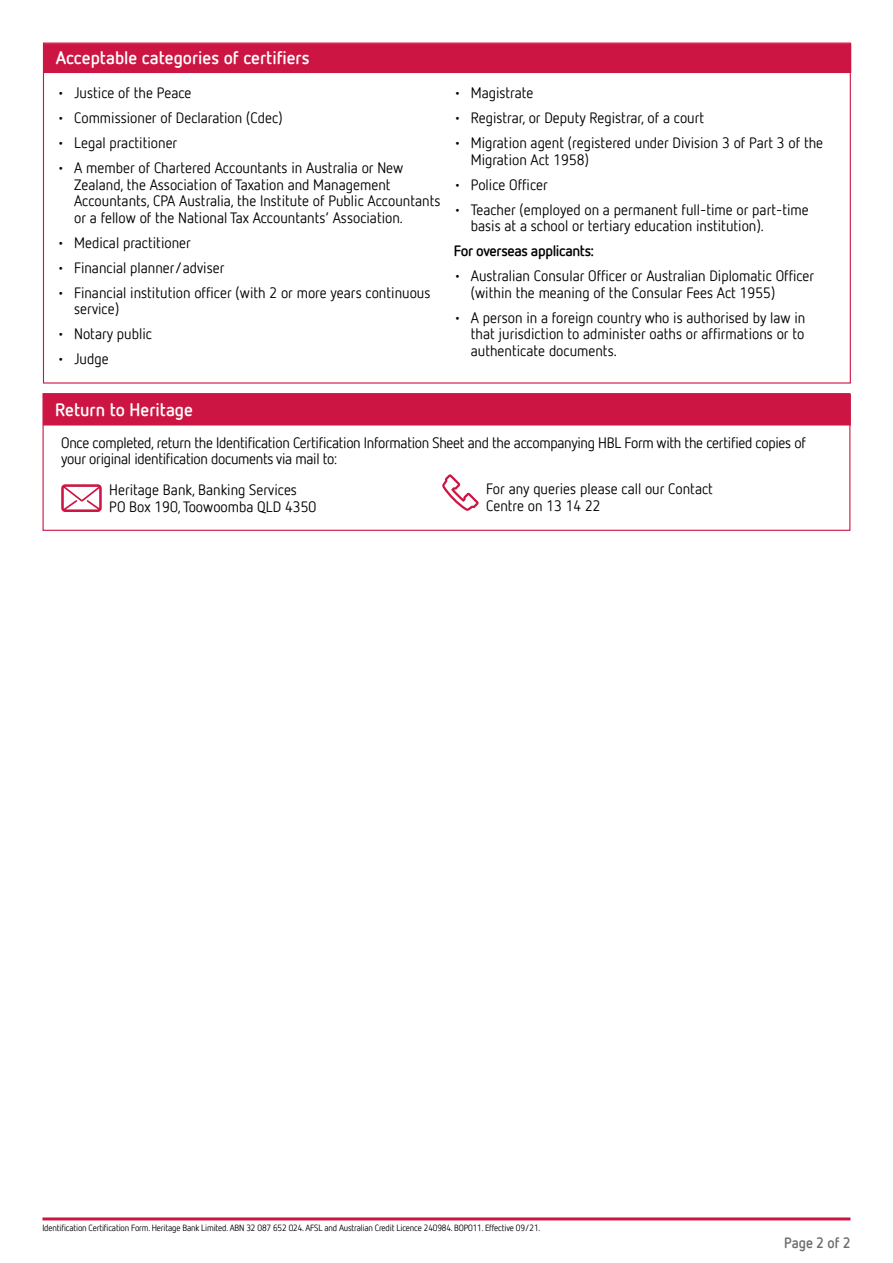
<style>
.page{position:relative;width:893px;height:1263px;background:#fff}
.page>*{position:absolute;margin:0;border:0;box-sizing:border-box;transform-origin:0 0}
.t1{font:700 18px "Netto Offc";color:#fff}
.t2{font:15px/16.5px "Netto Offc";color:#000}
.t3{font:15px/16.5px "Netto Offc";letter-spacing:-.02em;color:#000}
.t4{font:700 15px "Netto Offc";letter-spacing:-.025em;color:#000}
.t5{font:700 15px "Netto Offc";color:#6d6e71;scale:.95 1}
.t6{font:9px "Netto Offc";letter-spacing:-.02em;color:#000}
</style>
<div class="page">
<hr style="left:43px;top:1217px;width:807px;height:3px;background:#cd1543">
<div style="left:43px;top:393px;width:807px;height:138px;border:1px solid #cd1543"></div>
<div style="left:43px;top:394px;width:808px;height:31px;background:#cd1543"></div>
<svg style="left:61px;top:484px;width:41px;height:28px"></svg>
<svg style="left:442px;top:474px;width:37px;height:37px"></svg>
<div style="left:43px;top:43px;width:808px;height:30px;background:#cd1543;border:2px solid #cd1543"></div>
<p class="t1" style="left:56px;top:46px;width:255px">Acceptable categories of certifiers</p>
<p class="t2" style="left:57px;top:84px;width:136px">• Justice of the Peace</p>
<p class="t2" style="left:57px;top:109px;width:227px">• Commissioner of Declaration (Cdec)</p>
<p class="t2" style="left:57px;top:134px;width:122px">• Legal practitioner</p>
<p class="t2" style="left:74px;top:159px;width:368px;text-indent:-17px">• A member of Chartered Accountants in Australia or New Zealand, the Association of Taxation and Management Accountants, CPA Australia, the Institute of Public Accountants or a fellow of the National Tax Accountants’ Association.</p>
<p class="t2" style="left:57px;top:234px;width:135px">• Medical practitioner</p>
<p class="t2" style="left:57px;top:259px;width:169px">• Financial planner/adviser</p>
<p class="t2" style="left:74px;top:284px;width:358px;text-indent:-17px">• Financial institution officer (with 2 or more years continuous service)</p>
<p class="t2" style="left:57px;top:325px;width:96px">• Notary public</p>
<p class="t2" style="left:57px;top:350px;width:53px">• Judge</p>
<p class="t1" style="left:55px;top:398px;width:139px">Return to Heritage</p>
<p class="t2" style="left:454px;top:84px;width:81px">• Magistrate</p>
<p class="t2" style="left:454px;top:109px;width:252px">• Registrar, or Deputy Registrar, of a court</p>
<p class="t2" style="left:471px;top:134px;width:354px;text-indent:-17px">• Migration agent (registered under Division 3 of Part 3 of the<br>Migration Act 1958)</p>
<p class="t2" style="left:454px;top:176px;width:96px">• Police Officer</p>
<p class="t2" style="left:471px;top:201px;width:339px;text-indent:-17px">• Teacher (employed on a permanent full-time or part-time basis at a school or tertiary education institution).</p>
<p class="t4" style="left:454px;top:241px;width:141px">For overseas applicants:</p>
<p class="t2" style="left:471px;top:267px;width:345px;text-indent:-17px">• Australian Consular Officer or Australian Diplomatic Officer (within the meaning of the Consular Fees Act 1955)</p>
<p class="t2" style="left:471px;top:309px;width:336px;text-align:justify;text-indent:-17px">• A person in a foreign country who is authorised by law in that jurisdiction to administer oaths or affirmations or to authenticate documents.</p>
<p class="t3" style="left:61px;top:434px;width:746px">Once completed, return the Identification Certification Information Sheet and the accompanying HBL Form with the certified copies of your original identification documents via mail to:</p>
<p class="t2" style="left:109px;top:482px;width:209px">Heritage Bank, Banking Services<br>PO Box 190, Toowoomba QLD 4350</p>
<p class="t2" style="left:486px;top:480px;width:228px">For any queries please call our Contact<br>Centre on 13 14 22</p>
<p class="t6" style="left:43px;top:1223px;width:499px">Identification Certification Form. Heritage Bank Limited. ABN 32 087 652 024. AFSL and Australian Credit Licence 240984. BOP011. Effective 09/21.</p>
<p class="t5" style="left:784px;top:1233px;width:71px">Page 2 of 2</p>
</div>
